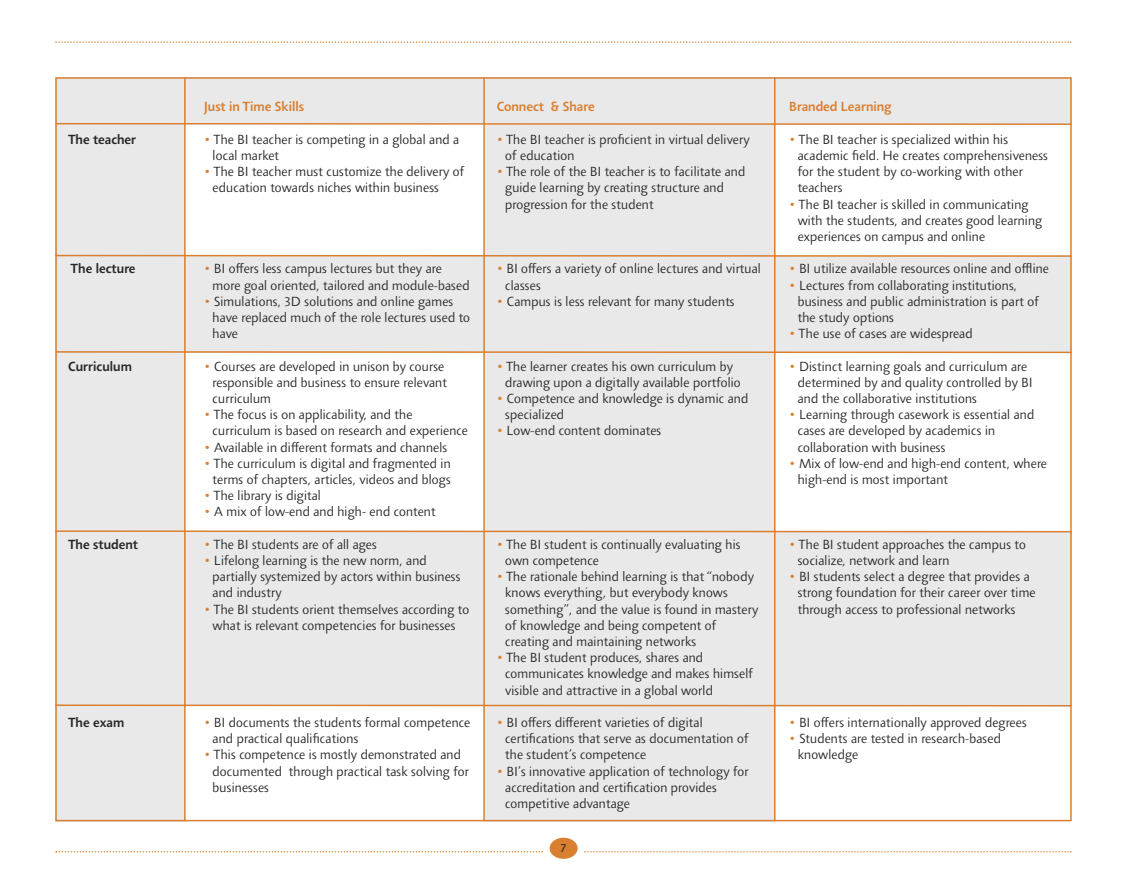
<style>
.page{position:relative;width:1127px;height:893px;background:#fff}
.page>*{position:absolute;margin:0;border:0;box-sizing:border-box;transform-origin:0 0}
.t1{font:300 13.5px/16.2px "Agilita LT Pro";color:#272627}
.t2{font:500 13.5px "Agilita LT Pro";color:#272627}
.t3{font:500 13.5px "Agilita LT Pro";color:#d87f30}
.t4{font:12px "Agilita LT Pro";color:#272627}
.s1{color:#d87f30}
</style>
<div class="page">
<div style="left:550px;top:838px;width:28px;height:21px;background:#d87f30;border-radius:50%"></div>
<svg style="left:56px;top:851px;width:487px;height:1px"></svg>
<svg style="left:584px;top:851px;width:487px;height:1px"></svg>
<svg style="left:55px;top:41px;width:1016px;height:2px"></svg>
<div style="left:485px;top:90px;width:289px;height:731px;background:#e9e9e9"></div>
<div style="left:186px;top:77px;width:886px;height:47px;background:#e9e9e9"></div>
<div style="left:55px;top:77px;width:130px;height:744px;background:#e9e9e9"></div>
<div style="left:55px;top:257px;width:1017px;height:96px;background:#e9e9e9"></div>
<div style="left:55px;top:531px;width:1016px;height:175px;background:#e9e9e9"></div>
<svg style="left:58px;top:254px;width:1014px;height:4px"></svg>
<svg style="left:58px;top:122px;width:1014px;height:4px"></svg>
<svg style="left:58px;top:350px;width:1014px;height:4px"></svg>
<svg style="left:58px;top:530px;width:1014px;height:3px;background:#e3b68e"></svg>
<svg style="left:58px;top:704px;width:1014px;height:3px;background:#e3b68e"></svg>
<hr style="left:184px;top:77px;width:2px;height:744px;background:#d87f30">
<hr style="left:483px;top:77px;width:2px;height:744px;background:#d87f30">
<hr style="left:774px;top:77px;width:1px;height:744px;background:#d87f30">
<p class="t2" style="left:68px;top:135px;width:70px">The teacher</p>
<p class="t2" style="left:71px;top:264px;width:66px">The lecture</p>
<p class="t2" style="left:68px;top:361px;width:65px">Curriculum</p>
<p class="t2" style="left:68px;top:540px;width:72px">The student</p>
<p class="t2" style="left:68px;top:718px;width:58px">The exam</p>
<p class="t3" style="left:204px;top:102px;width:101px">Just in Time Skills</p>
<p class="t1" style="left:213px;top:133px;width:248px;text-indent:-9px"><span class="s1">•</span> The BI teacher is competing in a global and a local market</p>
<p class="t1" style="left:213px;top:165px;width:253px;text-indent:-9px"><span class="s1">•</span> The BI teacher must customize the delivery of education towards niches within business</p>
<p class="t1" style="left:213px;top:262px;width:259px;text-indent:-9px"><span class="s1">•</span> BI offers less campus lectures but they are more goal oriented, tailored and module-based</p>
<p class="t1" style="left:213px;top:295px;width:259px;text-indent:-9px"><span class="s1">•</span> Simulations, 3D solutions and online games have replaced much of the role lectures used to have</p>
<p class="t1" style="left:213px;top:360px;width:236px;text-indent:-9px"><span class="s1">•</span> Courses are developed in unison by course responsible and business to ensure relevant curriculum</p>
<p class="t1" style="left:213px;top:408px;width:257px;text-indent:-9px"><span class="s1">•</span> The focus is on applicability, and the curriculum is based on research and experience</p>
<p class="t1" style="left:204px;top:441px;width:245px"><span class="s1">•</span> available in different formats and channels</p>
<p class="t1" style="left:204px;top:457px;width:248px;text-align:right"><span class="s1">•</span> The curriculum is digital and fragmented in terms of chapters, articles, videos and blogs</p>
<p class="t1" style="left:204px;top:489px;width:118px"><span class="s1">•</span> The library is digital</p>
<p class="t1" style="left:204px;top:505px;width:233px"><span class="s1">•</span> a mix of low-end and high- end content</p>
<p class="t1" style="left:204px;top:538px;width:174px"><span class="s1">•</span> The BI students are of all ages</p>
<p class="t1" style="left:213px;top:554px;width:250px;text-indent:-9px"><span class="s1">•</span> Lifelong learning is the new norm, and partially systemized by actors within business and industry</p>
<p class="t1" style="left:204px;top:603px;width:267px;text-align:center"><span class="s1">•</span> The BI students orient themselves according to what is relevant competencies for businesses</p>
<p class="t1" style="left:213px;top:716px;width:259px;text-indent:-9px"><span class="s1">•</span> BI documents the students formal competence and practical qualifications</p>
<p class="t1" style="left:213px;top:748px;width:258px;text-indent:-9px"><span class="s1">•</span> This competence is mostly demonstrated and documented through practical task solving for businesses</p>
<p class="t3" style="left:497px;top:102px;width:99px">Connect &amp; Share</p>
<p class="t1" style="left:505px;top:133px;width:246px;text-indent:-9px"><span class="s1">•</span> The BI teacher is proficient in virtual delivery of education</p>
<p class="t1" style="left:505px;top:165px;width:242px;text-indent:-9px"><span class="s1">•</span> The role of the BI teacher is to facilitate and guide learning by creating structure and progression for the student</p>
<p class="t1" style="left:505px;top:262px;width:257px;text-indent:-9px"><span class="s1">•</span> BI offers a variety of online lectures and virtual classes</p>
<p class="t1" style="left:497px;top:295px;width:240px"><span class="s1">•</span> Campus is less relevant for many students</p>
<p class="t1" style="left:505px;top:360px;width:237px;text-indent:-9px"><span class="s1">•</span> The learner creates his own curriculum by drawing upon a digitally available portfolio</p>
<p class="t1" style="left:505px;top:392px;width:245px;text-indent:-9px"><span class="s1">•</span> Competence and knowledge is dynamic and specialized</p>
<p class="t1" style="left:497px;top:424px;width:166px"><span class="s1">•</span> Low-end content dominates</p>
<p class="t1" style="left:505px;top:538px;width:237px;text-indent:-9px"><span class="s1">•</span> The BI student is continually evaluating his own competence</p>
<p class="t1" style="left:505px;top:570px;width:255px;text-indent:-9px"><span class="s1">•</span> The rationale behind learning is that “nobody knows everything, but everybody knows something”, and the value is found in mastery of knowledge and being competent of creating and maintaining networks</p>
<p class="t1" style="left:505px;top:651px;width:249px;text-indent:-9px"><span class="s1">•</span> The BI student produces, shares and communicates knowledge and makes himself visible and attractive in a global world</p>
<p class="t1" style="left:505px;top:716px;width:245px;text-indent:-9px"><span class="s1">•</span> BI offers different varieties of digital certifications that serve as documentation of the student’s competence</p>
<p class="t1" style="left:505px;top:765px;width:245px;text-indent:-9px"><span class="s1">•</span> BI’s innovative application of technology for accreditation and certification provides competitive advantage</p>
<p class="t3" style="left:789px;top:102px;width:104px">Branded Learning</p>
<p class="t1" style="left:798px;top:133px;width:252px;text-indent:-9px"><span class="s1">•</span> The BI teacher is specialized within his academic field. He creates comprehensiveness for the student by co-working with other teachers</p>
<p class="t1" style="left:798px;top:198px;width:246px;text-indent:-9px"><span class="s1">•</span> The BI teacher is skilled in communicating with the students, and creates good learning experiences on campus and online</p>
<p class="t1" style="left:789px;top:262px;width:261px"><span class="s1">•</span> BI utilize available resources online and offline</p>
<p class="t1" style="left:798px;top:279px;width:243px;text-indent:-9px"><span class="s1">•</span> Lectures from collaborating institutions, business and public administration is part of the study options</p>
<p class="t1" style="left:789px;top:327px;width:185px"><span class="s1">•</span> The use of cases are widespread</p>
<p class="t1" style="left:798px;top:360px;width:236px;text-indent:-9px"><span class="s1">•</span> Distinct learning goals and curriculum are determined by and quality controlled by BI and the collaborative institutions</p>
<p class="t1" style="left:798px;top:408px;width:238px;text-indent:-9px"><span class="s1">•</span> Learning through casework is essential and cases are developed by academics in collaboration with business</p>
<p class="t1" style="left:798px;top:457px;width:251px;text-indent:-9px"><span class="s1">•</span> Mix of low-end and high-end content, where high-end is most important</p>
<p class="t1" style="left:798px;top:538px;width:230px;text-indent:-9px"><span class="s1">•</span> The BI student approaches the campus to socialize, network and learn</p>
<p class="t1" style="left:798px;top:570px;width:240px;text-indent:-9px"><span class="s1">•</span> BI students select a degree that provides a strong foundation for their career over time through access to professional networks</p>
<p class="t1" style="left:789px;top:716px;width:239px"><span class="s1">•</span> BI offers internationally approved degrees</p>
<p class="t1" style="left:798px;top:732px;width:205px;text-indent:-9px"><span class="s1">•</span> Students are tested in research-based knowledge</p>
<p class="t4" style="left:560px;top:843px;width:7px">7</p>
</div>
